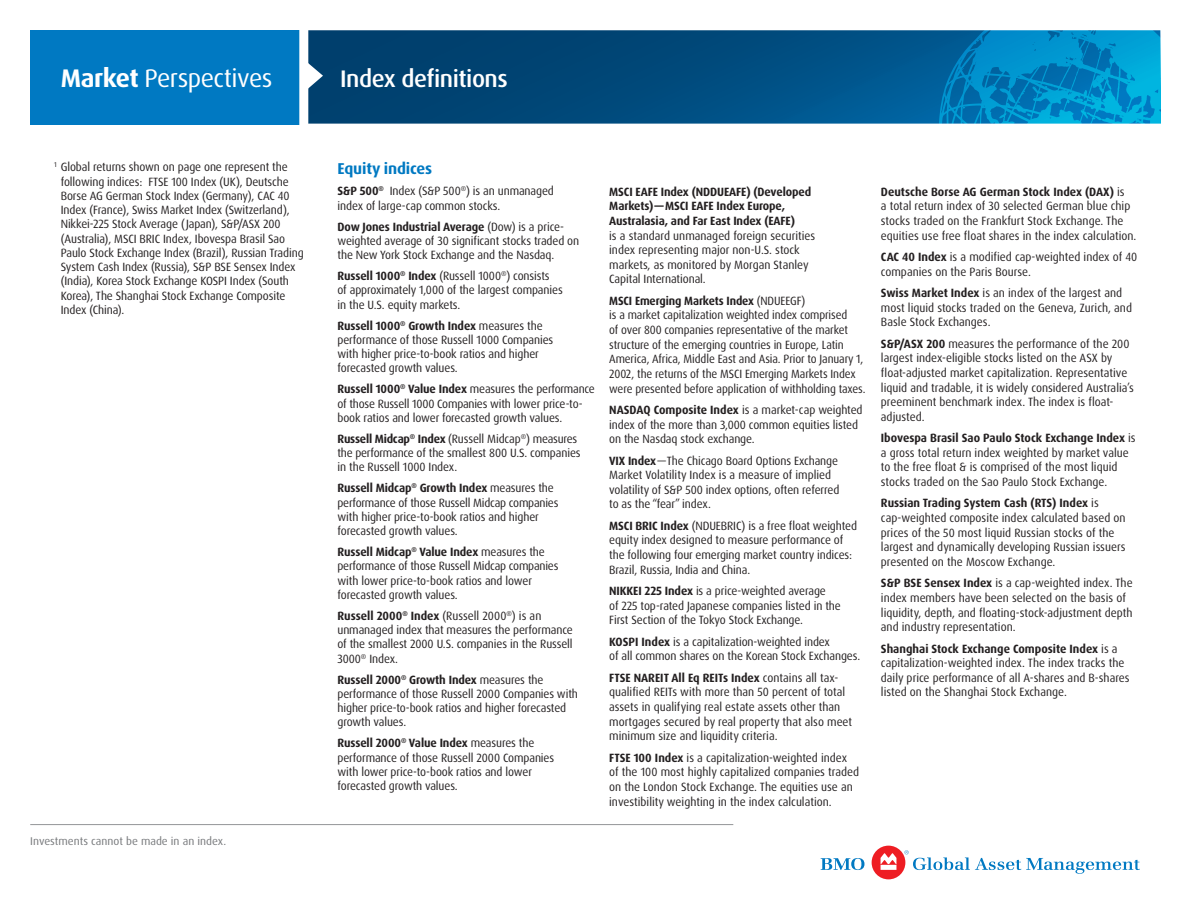
<style>
.page{position:relative;width:1188px;height:918px;background:#fff}
.page>*{position:absolute;margin:0;border:0;box-sizing:border-box;transform-origin:0 0}
.t1{font:25.5px "Dax OT";letter-spacing:-.02em;color:#fff}
.t2{font:500 24px "Dax OT";letter-spacing:-.02em;color:#fff}
.t3{font:700 15.75px "Dax OT";letter-spacing:-.01em;color:#0079c2}
.t4{font:12px/14.7px "Dax OT";letter-spacing:-.01em;color:#231f20;scale:.95 1}
.t5{font:12px/14.7px "Dax OT";letter-spacing:-.01em;color:#231f20;scale:.93 1}
.t6{font:700 12px/14.7px "Dax OT";letter-spacing:-.01em;color:#231f20;scale:.95 1}
.t7{font:11.25px "Dax OT";color:#76787b}
.s1{font-weight:700}
</style>
<div class="page">
<svg style="left:308px;top:30px;width:631px;height:94px;background:#014b7d"></svg>
<svg style="left:939px;top:30px;width:222px;height:94px;background:#018ac4"></svg>
<svg style="left:308px;top:58px;width:15px;height:36px"></svg>
<div style="left:30px;top:30px;width:275px;height:95px;background:#0079c2"></div>
<div style="left:299px;top:14px;width:9px;height:124px;background:#fff"></div>
<svg style="left:821px;top:858px;width:43px;height:12px"></svg>
<div style="left:872px;top:846px;width:33px;height:33px;background:#ee1d23;border-radius:50%"></div>
<svg style="left:881px;top:853px;width:15px;height:17px"></svg>
<svg style="left:904px;top:850px;width:236px;height:24px"></svg>
<hr style="left:30px;top:824px;width:703px;height:1px;background:#939598">
<h1 class="t1" style="left:61px;top:62px;width:213px"><span class="s1">Market</span> Perspectives</h1>
<p class="t4" style="left:61px;top:160px;width:257px;line-height:14.2px;text-indent:-7px"><sup>1</sup> Global returns shown on page one represent the following indices: FTSE 100 Index (UK), Deutsche Borse AG German Stock Index (Germany), CAC 40<br>Index (France), Swiss Market Index (Switzerland), Nikkei-225 Stock Average (Japan), S&amp;P/ASX 200 (Australia), MSCI BRIC Index, Ibovespa Brasil Sao Paulo Stock Exchange Index (Brazil), Russian Trading System Cash Index (Russia), S&amp;P BSE Sensex Index (India), Korea Stock Exchange KOSPI Index (South Korea), The Shanghai Stock Exchange Composite Index (China).</p>
<p class="t7" style="left:30px;top:834px;width:198px">Investments cannot be made in an index.</p>
<h2 class="t2" style="left:340px;top:63px;width:169px">Index definitions</h2>
<h3 class="t3" style="left:338px;top:159px;width:96px">Equity indices</h3>
<p class="t4" style="left:338px;top:184px;width:229px;line-height:14.2px"><span class="s1">S&amp;P 500</span><sup>®</sup> Index (S&amp;P 500<sup>®</sup>) is an unmanaged index of large-cap common stocks.</p>
<p class="t4" style="left:338px;top:219px;width:256px;line-height:14.2px"><span class="s1">Dow Jones Industrial Average</span> (Dow) is a price&shy;weighted average of 30 significant stocks traded on the New York Stock Exchange and the Nasdaq.</p>
<p class="t4" style="left:338px;top:269px;width:239px;line-height:14.2px"><span class="s1">Russell 1000</span><sup>®</sup> <span class="s1">Index</span> (Russell 1000<sup>®</sup>) consists<br>of approximately 1,000 of the largest companies in the U.S. equity markets.</p>
<p class="t4" style="left:338px;top:318px;width:229px;line-height:14.2px"><span class="s1">Russell 1000</span><sup>®</sup> <span class="s1">Growth Index</span> measures the performance of those Russell 1000 Companies with higher price-to-book ratios and higher forecasted growth values.</p>
<p class="t4" style="left:337px;top:382px;width:272px;line-height:14.2px"><span class="s1">Russell 1000</span><sup>®</sup> <span class="s1">Value Index</span> measures the performance of those Russell 1000 Companies with lower price-to&shy;book ratios and lower forecasted growth values.</p>
<p class="t4" style="left:337px;top:432px;width:257px;line-height:14.2px"><span class="s1">Russell Midcap</span><sup>®</sup> <span class="s1">Index</span> (Russell Midcap<sup>®</sup>) measures the performance of the smallest 800 U.S. companies in the Russell 1000 Index.</p>
<p class="t4" style="left:338px;top:481px;width:234px;line-height:14.2px"><span class="s1">Russell Midcap</span><sup>®</sup> <span class="s1">Growth Index</span> measures the performance of those Russell Midcap companies with higher price-to-book ratios and higher forecasted growth values.</p>
<p class="t4" style="left:338px;top:545px;width:234px;line-height:14.2px"><span class="s1">Russell Midcap</span><sup>®</sup> <span class="s1">Value Index</span> measures the performance of those Russell Midcap companies with lower price-to-book ratios and lower forecasted growth values.</p>
<p class="t4" style="left:337px;top:609px;width:249px;line-height:14.2px"><span class="s1">Russell 2000</span><sup>®</sup> <span class="s1">Index</span> (Russell 2000<sup>®</sup>) is an unmanaged index that measures the performance of the smallest 2000 U.S. companies in the Russell 3000<sup>®</sup> Index.</p>
<p class="t4" style="left:338px;top:672px;width:255px;line-height:14.2px"><span class="s1">Russell 2000</span><sup>®</sup> <span class="s1">Growth Index</span> measures the performance of those Russell 2000 Companies with higher price-to-book ratios and higher forecasted growth values.</p>
<p class="t4" style="left:338px;top:736px;width:230px"><span class="s1">Russell 2000</span><sup>®</sup> <span class="s1">Value Index</span> measures the performance of those Russell 2000 Companies with lower price-to-book ratios and lower forecasted growth values.</p>
<p class="t6" style="left:609px;top:184px;width:214px">MSCI EAFE Index (NDDUEAFE) (Developed<br>Markets)—MSCI EAFE Index Europe,<br>Australasia, and Far East Index (EAFE)</p>
<p class="t4" style="left:609px;top:228px;width:219px">is a standard unmanaged foreign securities index representing major non-U.S. stock markets, as monitored by Morgan Stanley Capital International.</p>
<p class="t5" style="left:609px;top:293px;width:277px"><span class="s1">MSCI Emerging Markets Index</span> (NDUEEGF)<br>is a market capitalization weighted index comprised<br>of over 800 companies representative of the market structure of the emerging countries in Europe, Latin America, Africa, Middle East and Asia. Prior to January 1, 2002, the returns of the MSCI Emerging Markets Index were presented before application of withholding taxes.</p>
<p class="t4" style="left:609px;top:403px;width:268px"><span class="s1">NASDAQ Composite Index</span> is a market-cap weighted index of the more than 3,000 common equities listed on the Nasdaq stock exchange.</p>
<p class="t4" style="left:609px;top:453px;width:244px"><span class="s1">VIX Index</span>—The Chicago Board Options Exchange Market Volatility Index is a measure of implied volatility of S&amp;P 500 index options, often referred to as the “fear” index.</p>
<p class="t4" style="left:609px;top:518px;width:262px"><span class="s1">MSCI BRIC Index</span> (NDUEBRIC) is a free float weighted equity index designed to measure performance of the following four emerging market country indices:<br>Brazil, Russia, India and China.</p>
<p class="t4" style="left:609px;top:584px;width:245px"><span class="s1">NIKKEI 225 Index</span> is a price-weighted average<br>of 225 top-rated Japanese companies listed in the<br>First Section of the Tokyo Stock Exchange.</p>
<p class="t4" style="left:609px;top:634px;width:266px"><span class="s1">KOSPI Index</span> is a capitalization-weighted index<br>of all common shares on the Korean Stock Exchanges.</p>
<p class="t4" style="left:609px;top:670px;width:257px"><span class="s1">FTSE NAREIT All Eq REITs Index</span> contains all tax&shy;qualified REITs with more than 50 percent of total assets in qualifying real estate assets other than mortgages secured by real property that also meet minimum size and liquidity criteria.</p>
<p class="t4" style="left:609px;top:750px;width:265px"><span class="s1">FTSE 100 Index</span> is a capitalization-weighted index of the 100 most highly capitalized companies traded on the London Stock Exchange. The equities use an investibility weighting in the index calculation.</p>
<p class="t4" style="left:881px;top:184px;width:270px"><span class="s1">Deutsche Borse AG German Stock Index (DAX)</span> is<br>a total return index of 30 selected German blue chip stocks traded on the Frankfurt Stock Exchange. The equities use free float shares in the index calculation.</p>
<p class="t4" style="left:881px;top:250px;width:271px"><span class="s1">CAC 40 Index</span> is a modified cap-weighted index of 40 companies on the Paris Bourse.</p>
<p class="t4" style="left:881px;top:286px;width:266px"><span class="s1">Swiss Market Index</span> is an index of the largest and most liquid stocks traded on the Geneva, Zurich, and<br>Basle Stock Exchanges.</p>
<p class="t4" style="left:881px;top:336px;width:268px"><span class="s1">S&amp;P/ASX 200</span> measures the performance of the 200 largest index-eligible stocks listed on the ASX by float-adjusted market capitalization. Representative liquid and tradable, it is widely considered Australia’s preeminent benchmark index. The index is float&shy;adjusted.</p>
<p class="t4" style="left:881px;top:431px;width:270px"><span class="s1">Ibovespa Brasil Sao Paulo Stock Exchange Index</span> is a gross total return index weighted by market value to the free float &amp; is comprised of the most liquid stocks traded on the Sao Paulo Stock Exchange.</p>
<p class="t4" style="left:881px;top:496px;width:259px"><span class="s1">Russian Trading System Cash (RTS) Index</span> is cap-weighted composite index calculated based on prices of the 50 most liquid Russian stocks of the largest and dynamically developing Russian issuers presented on the Moscow Exchange.</p>
<p class="t4" style="left:881px;top:576px;width:267px"><span class="s1">S&amp;P BSE Sensex Index</span> is a cap-weighted index. The index members have been selected on the basis of liquidity, depth, and floating-stock-adjustment depth and industry representation.</p>
<p class="t4" style="left:881px;top:641px;width:263px"><span class="s1">Shanghai Stock Exchange Composite Index</span> is a capitalization-weighted index. The index tracks the daily price performance of all A-shares and B-shares listed on the Shanghai Stock Exchange.</p>
</div>
